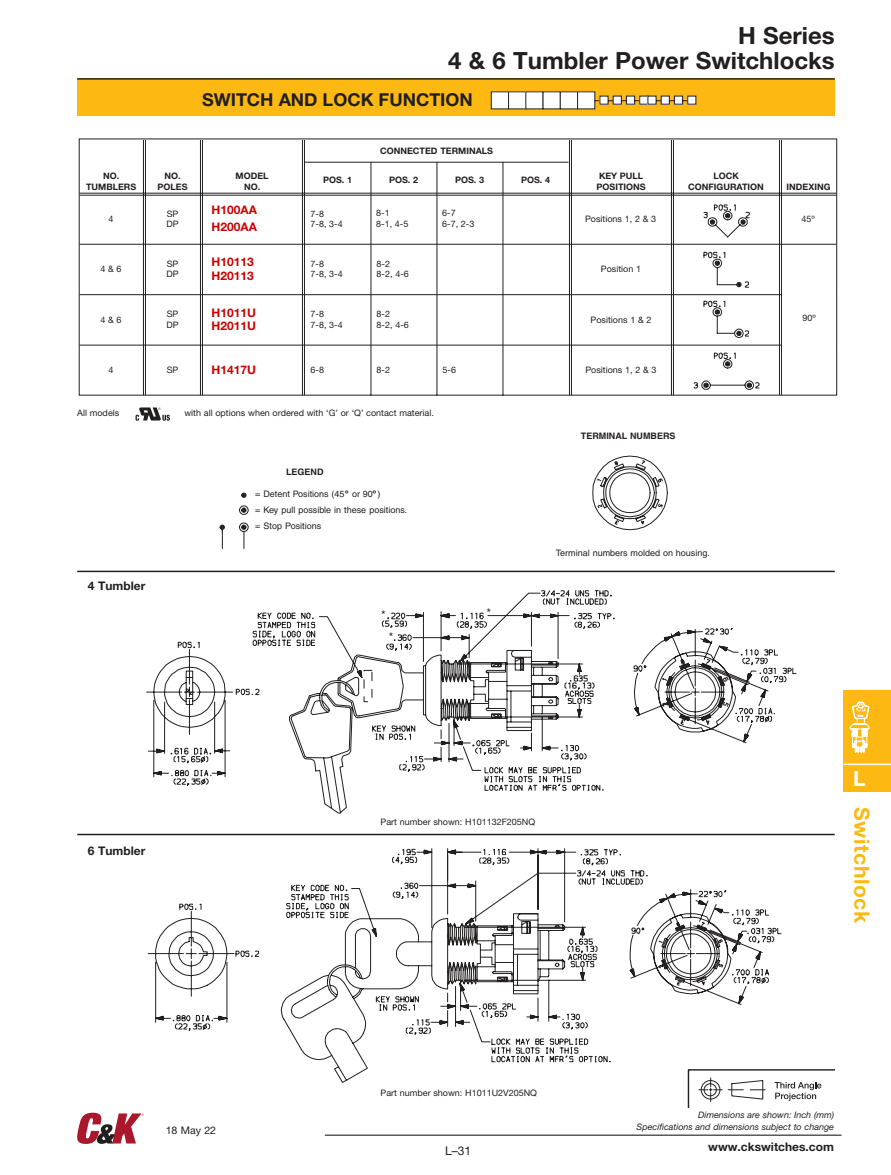
<style>
.page{position:relative;width:891px;height:1175px;background:#fff}
.page>*{position:absolute;margin:0;border:0;box-sizing:border-box;transform-origin:0 0}
.t1{font:700 23.7px/25.2px "Helvetica Neue LT Std";color:#221f1f;text-align:right}
.t2{font:700 21px "Helvetica Neue";letter-spacing:.03em;color:#fdb812}
.t3{font:700 21px "Helvetica Neue";color:#fff}
.t4{font:700 17.85px "Helvetica Neue LT Std";color:#221f1f}
.t5{font:12px "Helvetica Neue LT Std";color:#221f1f}
.t6{font:700 11.85px/13.4px "Helvetica Neue";color:#ca0200}
.t7{font:700 11.85px "Helvetica Neue LT Std";color:#221f1f}
.t8{font:11.85px "Helvetica";color:#221f1f}
.t9{font:10.5px "Helvetica Neue LT Std";color:#221f1f}
.t10{font:8.85px/10.4px "Helvetica Neue";color:#231f20}
.t11{font:8.85px "Helvetica Neue LT Std";color:#221f1f}
.t12{font:700 8.85px/10.4px "Helvetica Neue";color:#231f20;text-align:center}
.t13{font:8.85px/15.9px "Helvetica";color:#221f1f}
.t14{font:italic 8.85px/11.9px "Helvetica Neue LT Std";color:#221f1f;text-align:right}
.t15{font:700 8.85px "Helvetica";color:#221f1f}
.s1{font-weight:700}
</style>
<div class="page">
<hr style="left:325px;top:1134px;width:517px;height:1px;background:#57585a">
<svg style="left:77px;top:1112px;width:67px;height:31px"></svg>
<div style="left:844px;top:690px;width:47px;height:102px;background:#fdb812"></div>
<hr style="left:844px;top:763px;width:47px;height:2px;background:#fff">
<svg style="left:849px;top:701px;width:21px;height:51px"></svg>
<svg style="left:688px;top:1069px;width:147px;height:38px"></svg>
<div style="left:77px;top:79px;width:758px;height:37px;background:#fdb812"></div>
<div style="left:491px;top:92px;width:18px;height:17px;background:#fff"></div>
<div style="left:491px;top:91px;width:18px;height:18px;border:1px solid #221f1f"></div>
<div style="left:509px;top:92px;width:17px;height:17px;background:#fff"></div>
<div style="left:526px;top:92px;width:17px;height:17px;background:#fff"></div>
<div style="left:543px;top:92px;width:17px;height:17px;background:#fff"></div>
<div style="left:560px;top:92px;width:18px;height:17px;background:#fff"></div>
<div style="left:560px;top:91px;width:18px;height:18px;border:1px solid #221f1f"></div>
<svg style="left:577px;top:91px;width:63px;height:18px"></svg>
<div style="left:640px;top:96px;width:8px;height:8px;background:#fff"></div>
<div style="left:639px;top:96px;width:9px;height:8px;border:1px solid #221f1f"></div>
<svg style="left:647px;top:95px;width:41px;height:10px"></svg>
<div style="left:688px;top:96px;width:8px;height:8px;background:#fff"></div>
<div style="left:687px;top:96px;width:9px;height:8px;border:1px solid #221f1f"></div>
<svg style="left:146px;top:590px;width:650px;height:223px"></svg>
<svg style="left:147px;top:848px;width:635px;height:235px"></svg>
<svg style="left:239px;top:522px;width:10px;height:27px"></svg>
<svg style="left:239px;top:505px;width:10px;height:10px"></svg>
<svg style="left:220px;top:525px;width:5px;height:23px"></svg>
<svg style="left:241px;top:493px;width:5px;height:4px"></svg>
<svg style="left:592px;top:455px;width:76px;height:75px"></svg>
<hr style="left:77px;top:833px;width:758px;height:2px;background:#221f1f">
<hr style="left:77px;top:570px;width:758px;height:2px;background:#221f1f">
<div style="left:86px;top:580px;width:156px;height:17px;background:#fff"></div>
<div style="left:86px;top:845px;width:156px;height:18px;background:#fff"></div>
<hr style="left:77px;top:78px;width:758px;height:2px;background:#221f1f">
<svg style="left:136px;top:407px;width:34px;height:14px"></svg>
<svg style="left:79px;top:139px;width:758px;height:256px"></svg>
<div style="left:782px;top:275px;width:54px;height:86px;background:#fff"></div>
<svg style="left:704px;top:204px;width:46px;height:34px"></svg>
<svg style="left:704px;top:252px;width:45px;height:35px"></svg>
<svg style="left:704px;top:301px;width:45px;height:37px"></svg>
<svg style="left:694px;top:353px;width:65px;height:37px"></svg>
<h1 class="t1" style="left:448px;top:25px;width:388px">H Series<br>4 &amp; 6 Tumbler Power Switchlocks</h1>
<h3 class="t4" style="left:202px;top:93px;width:272px">SWITCH AND LOCK FUNCTION</h3>
<p class="t12" style="left:380px;top:146px;width:114px">CONNECTED TERMINALS</p>
<p class="t12" style="left:86px;top:171px;width:52px">NO.<br>TUMBLERS</p>
<p class="t12" style="left:158px;top:171px;width:32px">NO.<br>POLES</p>
<p class="t12" style="left:236px;top:171px;width:35px">MODEL</p>
<p class="t12" style="left:244px;top:181px;width:18px">NO.</p>
<p class="t12" style="left:323px;top:174px;width:31px">POS. 1</p>
<p class="t12" style="left:389px;top:174px;width:31px">POS. 2</p>
<p class="t12" style="left:455px;top:174px;width:31px">POS. 3</p>
<p class="t12" style="left:521px;top:174px;width:31px">POS. 4</p>
<p class="t12" style="left:597px;top:171px;width:51px;text-align:left">KEY PULL<br>POSITIONS</p>
<p class="t10" style="left:109px;top:214px;width:7px">4</p>
<p class="t10" style="left:167px;top:209px;width:14px">SP<br>DP</p>
<h3 class="t6" style="left:212px;top:202px;width:47px;line-height:16.4px">H100AA<br>H200AA</h3>
<p class="t10" style="left:311px;top:209px;width:34px">7-8<br>7-8, 3-4</p>
<p class="t10" style="left:376px;top:209px;width:34px">8-1<br>8-1, 4-5</p>
<p class="t10" style="left:442px;top:209px;width:34px">6-7<br>6-7, 2-3</p>
<p class="t10" style="left:585px;top:214px;width:73px">Positions 1, 2 &amp; 3</p>
<p class="t10" style="left:101px;top:264px;width:23px">4 &amp; 6</p>
<p class="t10" style="left:167px;top:259px;width:14px">SP<br>DP</p>
<h3 class="t6" style="left:212px;top:255px;width:44px">H10113<br>H20113</h3>
<p class="t10" style="left:311px;top:259px;width:34px">7-8<br>7-8, 3-4</p>
<p class="t10" style="left:377px;top:259px;width:34px">8-2<br>8-2, 4-6</p>
<p class="t10" style="left:601px;top:264px;width:42px">Position 1</p>
<p class="t10" style="left:101px;top:315px;width:23px">4 &amp; 6</p>
<p class="t10" style="left:167px;top:309px;width:14px">SP<br>DP</p>
<h3 class="t6" style="left:212px;top:306px;width:46px">H1011U<br>H2011U</h3>
<p class="t10" style="left:311px;top:309px;width:34px">7-8<br>7-8, 3-4</p>
<p class="t10" style="left:377px;top:309px;width:34px">8-2<br>8-2, 4-6</p>
<p class="t10" style="left:591px;top:315px;width:62px">Positions 1 &amp; 2</p>
<p class="t10" style="left:109px;top:365px;width:7px">4</p>
<h3 class="t6" style="left:212px;top:363px;width:46px">H1417U</h3>
<p class="t10" style="left:586px;top:365px;width:73px">Positions 1, 2 &amp; 3</p>
<p class="t10" style="left:167px;top:365px;width:13px">SP</p>
<p class="t10" style="left:311px;top:365px;width:15px">6-8</p>
<p class="t10" style="left:377px;top:365px;width:15px">8-2</p>
<p class="t10" style="left:443px;top:365px;width:15px">5-6</p>
<p class="t12" style="left:688px;top:171px;width:77px">LOCK<br>CONFIGURATION</p>
<p class="t11" style="left:77px;top:410px;width:44px">All models</p>
<p class="t11" style="left:184px;top:410px;width:251px">with all options when ordered with ‘G’ or ‘Q’ contact material.</p>
<p class="t15" style="left:286px;top:467px;width:39px">LEGEND</p>
<p class="t13" style="left:255px;top:487px;width:154px">= Detent Positions (45<span class="s1">º</span> or 90<span class="s1">º</span>)<br>= Key pull possible in these positions. = Stop Positions</p>
<p class="t15" style="left:581px;top:431px;width:96px">TERMINAL NUMBERS</p>
<h3 class="t7" style="left:88px;top:581px;width:59px">4 Tumbler</h3>
<h3 class="t8" style="left:381px;top:608px;width:6px">*</h3>
<h3 class="t8" style="left:389px;top:629px;width:6px">*</h3>
<h3 class="t8" style="left:486px;top:606px;width:6px">*</h3>
<p class="t13" style="left:556px;top:545px;width:156px">Terminal numbers molded on housing.</p>
<p class="t12" style="left:787px;top:181px;width:45px">INDEXING</p>
<p class="t10" style="left:801px;top:214px;width:15px">45º</p>
<p class="t10" style="left:803px;top:313px;width:15px">90º</p>
<h3 class="t7" style="left:88px;top:846px;width:59px">6 Tumbler</h3>
<p class="t11" style="left:381px;top:818px;width:156px">Part number shown: H101132F205NQ</p>
<h2 class="t3" style="left:853px;top:766px;width:14px">L</h2>
<h2 class="t2" style="left:874px;top:807px;width:118px;rotate:90deg">Switchlock</h2>
<p class="t9" style="left:166px;top:1126px;width:52px">18 May 22</p>
<p class="t11" style="left:381px;top:1089px;width:158px">Part number shown: H1011U2V205NQ</p>
<h3 class="t5" style="left:445px;top:1146px;width:28px">L–31</h3>
<p class="t14" style="left:637px;top:1109px;width:199px">Dimensions are shown: Inch (mm)<br>Specifications and dimensions subject to change</p>
<h3 class="t7" style="left:708px;top:1141px;width:127px">www.ckswitches.com</h3>
</div>
